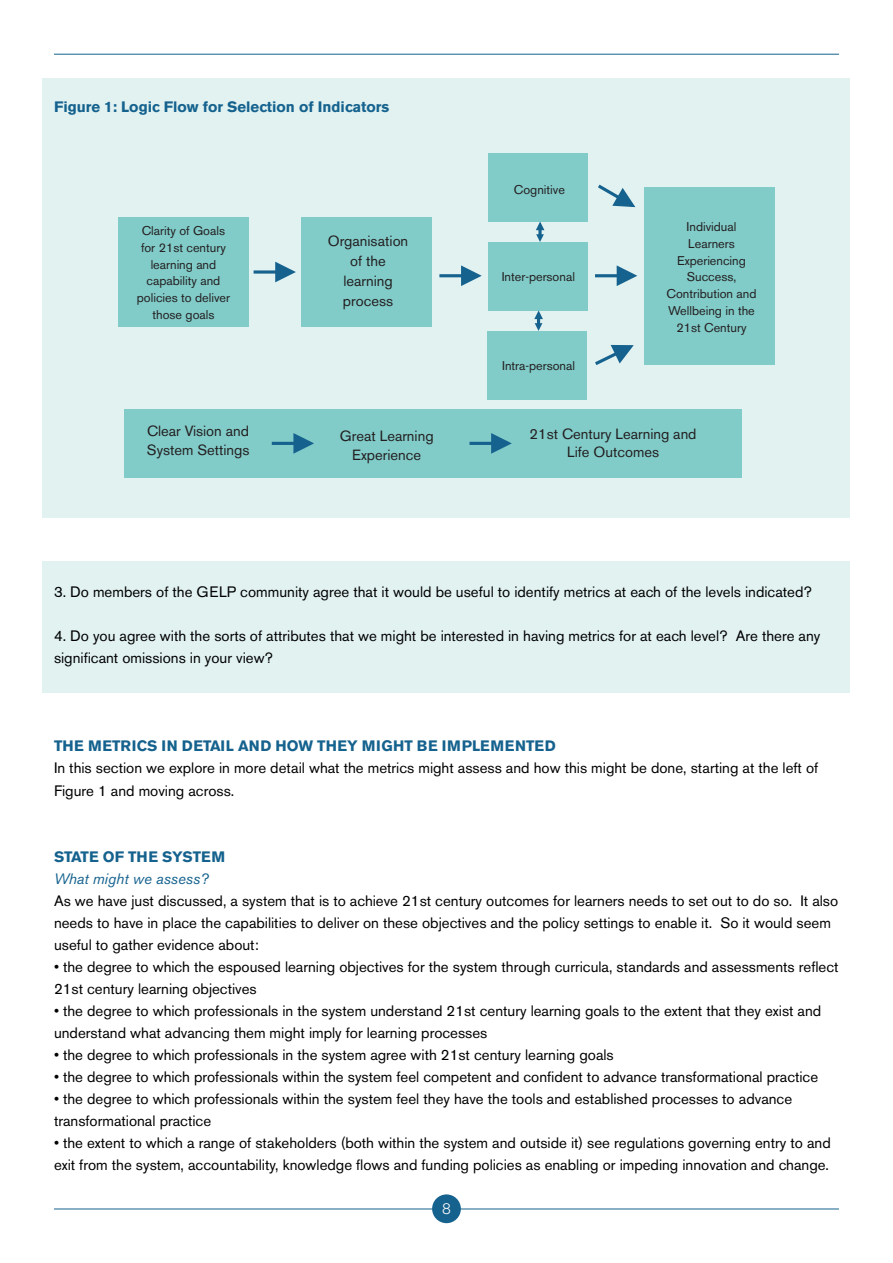
<style>
.page{position:relative;width:893px;height:1263px;background:#fff}
.page>*{position:absolute;margin:0;border:0;box-sizing:border-box;transform-origin:0 0}
.t1{font:15px/22px "Akzidenz Grotesk BE";color:#000}
.t2{font:700 15px "Akzidenz Grotesk BE";color:#15628e}
.t3{font:700 15px "Akzidenz Grotesk BE";letter-spacing:.02em;color:#15628e}
.t4{font:italic 15px "Akzidenz Grotesk BE";color:#15628e}
.t5{font:300 15px "Akzidenz Grotesk BE";color:#fff}
.t6{font:14.7px/20px "Akzidenz Grotesk BE";color:#231f20;text-align:center}
.t7{font:12.6px/16.8px "Akzidenz Grotesk BE";color:#231f20;text-align:center}
</style>
<div class="page">
<hr style="left:54px;top:1209px;width:785px;height:1px;background:#15628e">
<hr style="left:54px;top:54px;width:785px;height:1px;background:#15628e">
<div style="left:42px;top:561px;width:808px;height:132px;background:#e1f2f1"></div>
<div style="left:42px;top:78px;width:808px;height:439px;background:#e1f2f1"></div>
<div style="left:118px;top:218px;width:131px;height:109px;background:#81cbc8"></div>
<div style="left:301px;top:218px;width:131px;height:109px;background:#81cbc8"></div>
<div style="left:489px;top:153px;width:99px;height:69px;background:#81cbc8"></div>
<div style="left:489px;top:242px;width:99px;height:68px;background:#81cbc8"></div>
<div style="left:488px;top:331px;width:99px;height:68px;background:#81cbc8"></div>
<div style="left:124px;top:409px;width:617px;height:69px;background:#81cbc8"></div>
<div style="left:644px;top:187px;width:131px;height:178px;background:#81cbc8"></div>
<svg style="left:254px;top:270px;width:21px;height:4px"></svg>
<svg style="left:275px;top:262px;width:21px;height:20px"></svg>
<hr style="left:439px;top:274px;width:39px;height:3px;background:#15628e">
<svg style="left:461px;top:265px;width:21px;height:21px"></svg>
<hr style="left:469px;top:442px;width:39px;height:3px;background:#15628e">
<svg style="left:491px;top:433px;width:21px;height:21px"></svg>
<hr style="left:272px;top:442px;width:38px;height:3px;background:#15628e">
<svg style="left:293px;top:433px;width:21px;height:21px"></svg>
<hr style="left:595px;top:274px;width:38px;height:3px;background:#15628e">
<svg style="left:617px;top:265px;width:20px;height:21px"></svg>
<svg style="left:595px;top:344px;width:39px;height:21px"></svg>
<svg style="left:598px;top:184px;width:38px;height:24px"></svg>
<svg style="left:536px;top:222px;width:8px;height:20px"></svg>
<svg style="left:534px;top:310px;width:9px;height:21px"></svg>
<div style="left:432px;top:1194px;width:29px;height:29px;background:#15628e;border-radius:50%"></div>
<p class="t2" style="left:54px;top:98px;width:337px">Figure 1: Logic Flow for Selection of Indicators</p>
<p class="t7" style="left:137px;top:222px;width:95px">Clarity of Goals for 21st century learning and capability and policies to deliver those goals</p>
<p class="t6" style="left:328px;top:231px;width:82px">Organisation of the learning process</p>
<p class="t6" style="left:147px;top:422px;width:104px;line-height:18.9px;text-align:left">Clear Vision and<br>System Settings</p>
<p class="t6" style="left:340px;top:426px;width:95px;line-height:18.9px">Great Learning<br>Experience</p>
<p class="t7" style="left:514px;top:181px;width:52px">Cognitive</p>
<p class="t7" style="left:502px;top:269px;width:75px">Inter-personal</p>
<p class="t7" style="left:502px;top:357px;width:74px">Intra-personal</p>
<p class="t7" style="left:687px;top:218px;width:51px">Individual</p>
<p class="t7" style="left:688px;top:235px;width:48px">Learners</p>
<p class="t7" style="left:677px;top:252px;width:70px">Experiencing</p>
<p class="t7" style="left:687px;top:269px;width:51px">Success,</p>
<p class="t7" style="left:667px;top:285px;width:91px">Contribution and</p>
<p class="t7" style="left:668px;top:302px;width:88px">Wellbeing in the</p>
<p class="t7" style="left:676px;top:319px;width:72px">21st Century</p>
<p class="t6" style="left:530px;top:424px;width:168px;line-height:18.9px">21st Century Learning and<br>Life Outcomes</p>
<p class="t1" style="left:54px;top:581px;width:759px">3. Do members of the GELP community agree that it would be useful to identify metrics at each of the levels indicated?</p>
<p class="t1" style="left:54px;top:625px;width:768px">4. Do you agree with the sorts of attributes that we might be interested in having metrics for at each level? Are there any significant omissions in your view?</p>
<p class="t3" style="left:54px;top:737px;width:503px">THE METRICS IN DETAIL AND HOW THEY MIGHT BE IMPLEMENTED</p>
<p class="t1" style="left:54px;top:757px;width:766px">In this section we explore in more detail what the metrics might assess and how this might be done, starting at the left of<br>Figure 1 and moving across.</p>
<p class="t2" style="left:54px;top:848px;width:173px">STATE OF THE SYSTEM</p>
<p class="t4" style="left:54px;top:869px;width:156px">What might we assess?</p>
<p class="t1" style="left:54px;top:889px;width:786px">As we have just discussed, a system that is to achieve 21st century outcomes for learners needs to set out to do so. It also needs to have in place the capabilities to deliver on these objectives and the policy settings to enable it. So it would seem useful to gather evidence about:</p>
<p class="t1" style="left:54px;top:956px;width:786px">• the degree to which the espoused learning objectives for the system through curricula, standards and assessments reflect<br>21st century learning objectives</p>
<p class="t1" style="left:54px;top:1000px;width:769px">• the degree to which professionals in the system understand 21st century learning goals to the extent that they exist and understand what advancing them might imply for learning processes</p>
<p class="t1" style="left:54px;top:1044px;width:561px">• the degree to which professionals in the system agree with 21st century learning goals</p>
<p class="t1" style="left:54px;top:1066px;width:766px">• the degree to which professionals within the system feel competent and confident to advance transformational practice</p>
<p class="t1" style="left:54px;top:1088px;width:740px">• the degree to which professionals within the system feel they have the tools and established processes to advance transformational practice</p>
<p class="t1" style="left:54px;top:1132px;width:778px">• the extent to which a range of stakeholders (both within the system and outside it) see regulations governing entry to and exit from the system, accountability, knowledge flows and funding policies as enabling or impeding innovation and change.</p>
<p class="t5" style="left:442px;top:1200px;width:10px">8</p>
</div>
